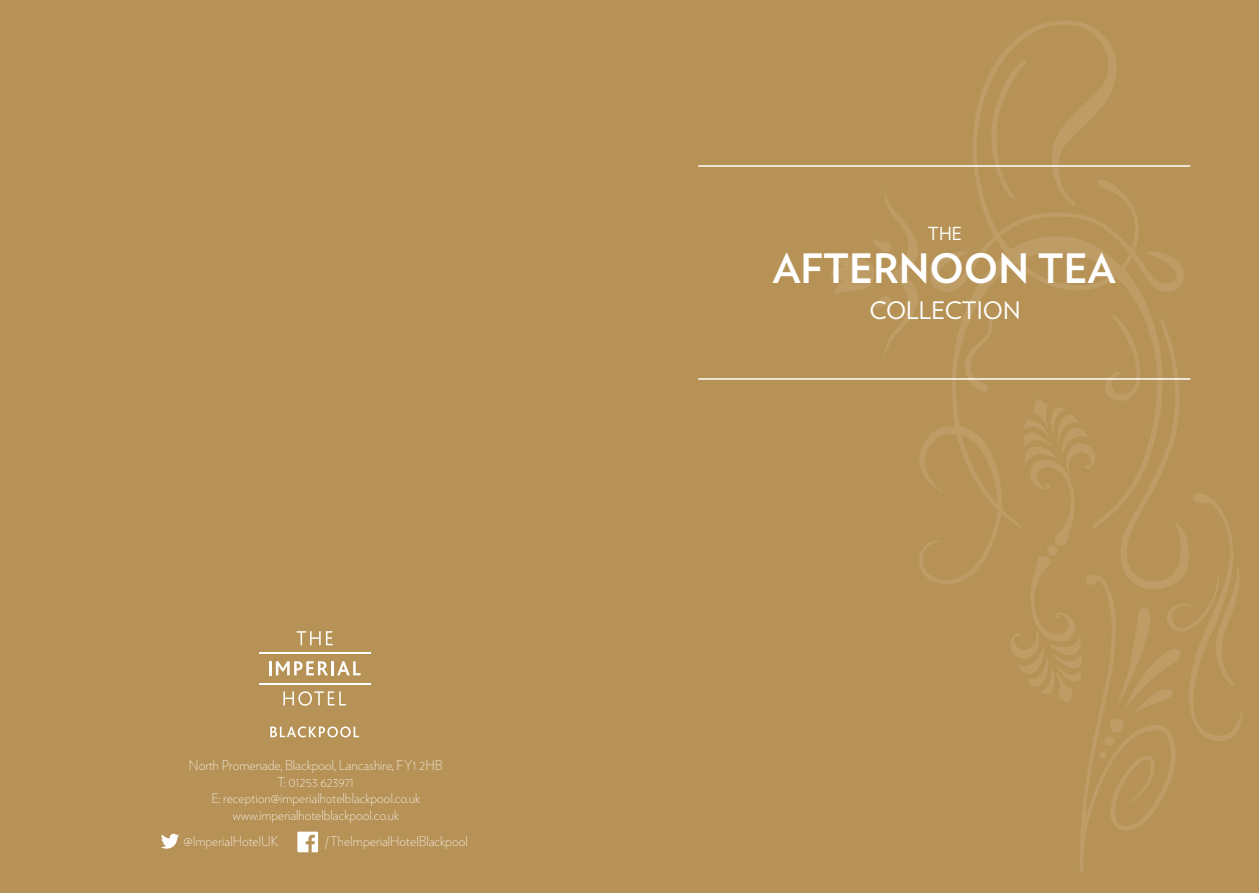
<style>
.page{position:relative;width:1259px;height:893px;background:#b79256}
.page>*{position:absolute;margin:0;border:0;box-sizing:border-box;transform-origin:0 0}
.t1{font:700 40.5px "Verlag";color:#fff}
.t2{font:24px "Verlag";color:#fff}
.t3{font:18px "Verlag";color:#fff}
.t4{font:200 13.5px/16.6px "Verlag";color:#fff;text-align:center}
</style>
<div class="page">
<svg style="left:831px;top:194px;width:72px;height:160px"></svg>
<svg style="left:903px;top:21px;width:281px;height:563px"></svg>
<svg style="left:991px;top:60px;width:35px;height:139px"></svg>
<svg style="left:1009px;top:314px;width:233px;height:558px"></svg>
<hr style="left:259px;top:652px;width:112px;height:2px;background:#fff">
<hr style="left:259px;top:683px;width:112px;height:1px;background:#fff">
<svg style="left:269px;top:661px;width:59px;height:14px"></svg>
<hr style="left:331px;top:661px;width:3px;height:14px;background:#fff">
<svg style="left:337px;top:661px;width:23px;height:14px"></svg>
<svg style="left:283px;top:691px;width:63px;height:15px"></svg>
<svg style="left:297px;top:631px;width:36px;height:14px"></svg>
<svg style="left:270px;top:726px;width:89px;height:11px"></svg>
<svg style="left:297px;top:832px;width:21px;height:20px"></svg>
<svg style="left:161px;top:834px;width:18px;height:15px"></svg>
<hr style="left:698px;top:378px;width:492px;height:2px;background:#fff">
<hr style="left:698px;top:165px;width:492px;height:2px;background:#fff">
<p class="t4" style="left:189px;top:756px;width:255px">North Promenade, Blackpool, Lancashire, FY1 2HB T: 01253 623971<br>E: reception@imperialhotelblackpool.co.uk www.imperialhotelblackpool.co.uk</p>
<p class="t4" style="left:183px;top:832px;width:97px">@ImperialHotelUK</p>
<p class="t4" style="left:325px;top:832px;width:144px">/TheImperialHotelBlackpool</p>
<h3 class="t3" style="left:928px;top:220px;width:36px">THE</h3>
<h1 class="t1" style="left:773px;top:237px;width:344px">AFTERNOON TEA</h1>
<h2 class="t2" style="left:869px;top:292px;width:152px">COLLECTION</h2>
</div>
